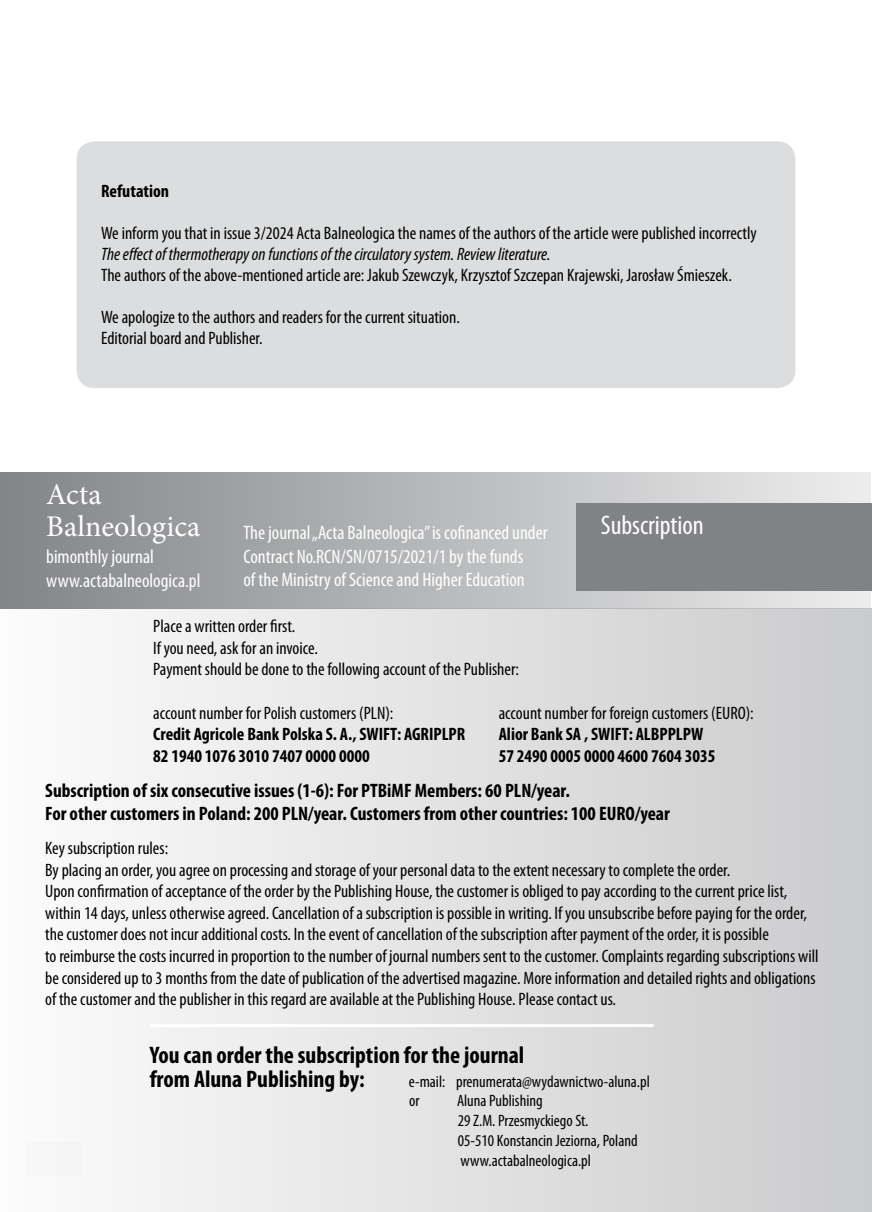
<style>
.page{position:relative;width:872px;height:1212px;background:#fff}
.page>*{position:absolute;margin:0;border:0;box-sizing:border-box;transform-origin:0 0}
.t1{font:30px/31.5px "Minion Pro";color:#fff}
.t2{font:condensed 27px "Myriad Pro";color:#fff}
.t3{font:700 condensed 24px/24px "Myriad Pro";color:#000}
.t4{font:condensed 19.5px/23.4px "Myriad Pro";color:#fff}
.t5{font:700 condensed 19.5px/22.5px "Myriad Pro";color:#000}
.t6{font:condensed 18px/21.6px "Myriad Pro";color:#000}
.t7{font:700 condensed 18px/21.6px "Myriad Pro";color:#000}
.t8{font:condensed 16.5px/19.8px "Myriad Pro";color:#000}
.s1{font-style:italic}
.s2{font-weight:400}
</style>
<div class="page">
<div style="left:77px;top:141px;width:718px;height:247px;background:#dcddde;border-radius:18px"></div>
<div style="left:0;top:609px;width:872px;height:603px;background:linear-gradient(to right,#fcfcfc,#cacbcc)"></div>
<div style="left:0;top:473px;width:871px;height:135px;background:linear-gradient(to right,#828487,#ededee)"></div>
<div style="left:576px;top:503px;width:296px;height:88px;background:#808285"></div>
<hr style="left:150px;top:1024px;width:503px;height:3px;background:#fff">
<p class="t7" style="left:101px;top:180px;width:69px">Refutation</p>
<p class="t6" style="left:101px;top:223px;width:657px;line-height:21px">We inform you that in issue 3/2024 Acta Balneologica the names of the authors of the article were published incorrectly<br><span class="s1">The effect of thermotherapy on functions of the circulatory system. Review literature.<br></span>The authors of the above-mentioned article are: Jakub Szewczyk, Krzysztof Szczepan Krajewski, Jarosław Śmieszek.</p>
<p class="t6" style="left:101px;top:307px;width:360px;line-height:21px">We apologize to the authors and readers for the current situation.<br>Editorial board and Publisher.</p>
<p class="t1" style="left:46px;top:479px;width:156px">Acta<br>Balneologica</p>
<p class="t4" style="left:46px;top:544px;width:156px;line-height:24px">bimonthly journal www.actabalneologica.pl</p>
<p class="t4" style="left:243px;top:521px;width:306px">The journal „Acta Balneologica” is cofinanced under<br>Contract No.RCN/SN/0715/2021/1 by the funds<br>of the Ministry of Science and Higher Education</p>
<p class="t2" style="left:601px;top:509px;width:104px">Subscription</p>
<p class="t6" style="left:153px;top:615px;width:367px">Place a written order first.<br>If you need, ask for an invoice.<br>Payment should be done to the following account of the Publisher:</p>
<p class="t6" style="left:153px;top:702px;width:242px">account number for Polish customers (PLN):</p>
<p class="t7" style="left:45px;top:723px;width:40px">C</p>
<p class="t7" style="left:499px;top:701px;width:256px"><span class="s2">account number for foreign customers (EURO):<br></span>Alior Bank SA , SWIFT: ALBPPLPW<br>57 2490 0005 0000 4600 7604 3035</p>
<p class="t7" style="left:153px;top:723px;width:313px;text-indent:7px">redit Agricole Bank Polska S. A., SWIFT: AGRIPLPR<br>82 1940 1076 3010 7407 0000 0000</p>
<p class="t5" style="left:45px;top:779px;width:626px">Subscription of six consecutive issues (1-6): For PTBiMF Members: 60 PLN/year.<br>For other customers in Poland: 200 PLN/year. Customers from other countries: 100 EURO/year</p>
<p class="t6" style="left:45px;top:837px;width:775px">Key subscription rules:<br>By placing an order, you agree on processing and storage of your personal data to the extent necessary to complete the order.<br>Upon confirmation of acceptance of the order by the Publishing House, the customer is obliged to pay according to the current price list, within 14 days, unless otherwise agreed. Cancellation of a subscription is possible in writing. If you unsubscribe before paying for the order, the customer does not incur additional costs. In the event of cancellation of the subscription after payment of the order, it is possible<br>to reimburse the costs incurred in proportion to the number of journal numbers sent to the customer. Complaints regarding subscriptions will be considered up to 3 months from the date of publication of the advertised magazine. More information and detailed rights and obligations of the customer and the publisher in this regard are available at the Publishing House. Please contact us.</p>
<p class="t3" style="left:150px;top:1042px;width:376px">You can order the subscription for the journal from Aluna Publishing by:</p>
<p class="t8" style="left:409px;top:1071px;width:242px">e-mail: prenumerata@wydawnictwo-aluna.pl or</p>
<p class="t8" style="left:457px;top:1091px;width:182px">Aluna Publishing<br>29 Z.M. Przesmyckiego St.<br>05-510 Konstancin Jeziorna, Poland www.actabalneologica.pl</p>
</div>
